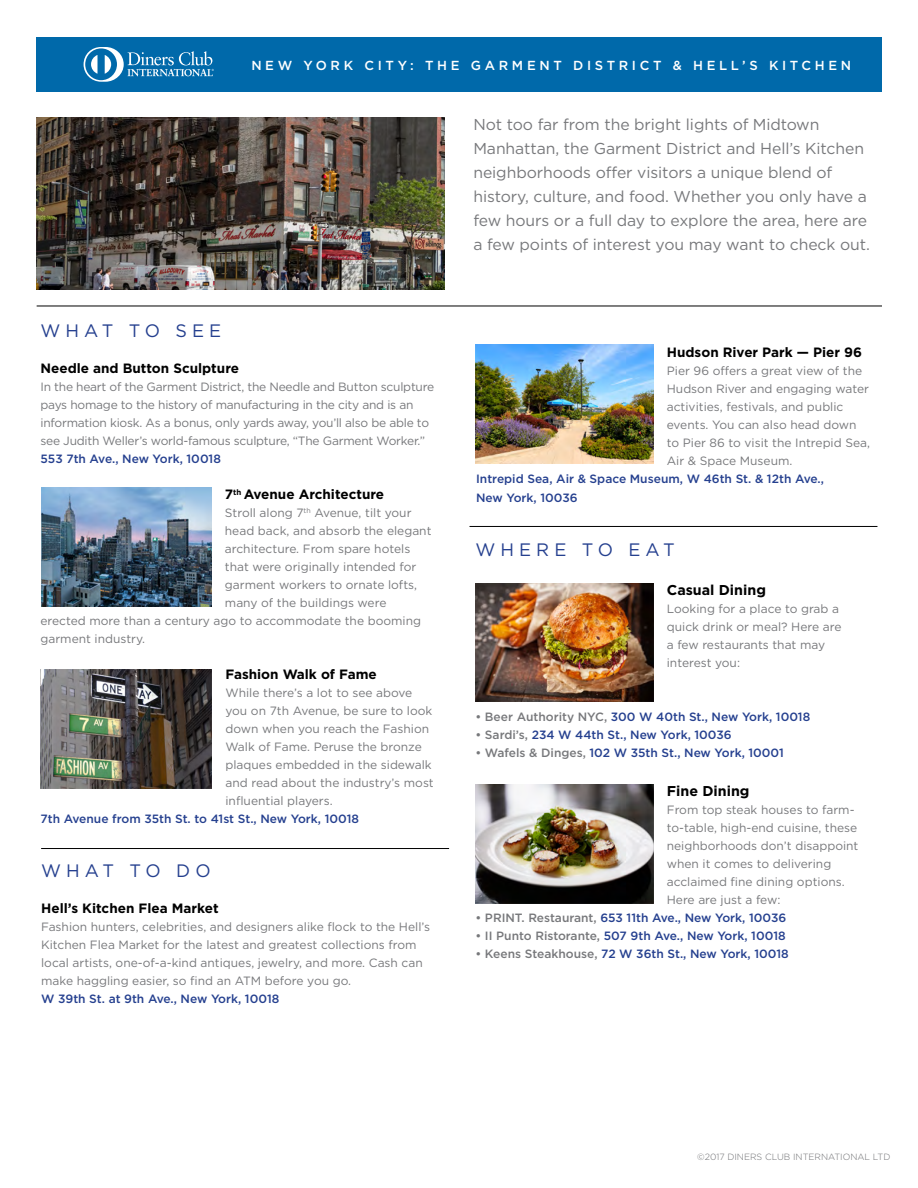
<style>
.page{position:relative;width:918px;height:1188px;background:#fff}
.page>*{position:absolute;margin:0;border:0;box-sizing:border-box;transform-origin:0 0}
.t1{font:18px "Gotham";letter-spacing:.28em;color:#25408f}
.t2{font:15.75px/24px "Gotham";letter-spacing:-.005em;color:#77787b}
.t3{font:700 14.25px "Gotham";color:#000}
.t4{font:700 13.5px "Gotham";color:#000}
.t5{font:500 13.05px "Gotham";letter-spacing:.28em;color:#fff}
.t6{font:12px/18px "Gotham";color:#77787b}
.t7{font:500 12px/19.5px "Gotham";color:#25408f}
.t8{font:12px/18px "Gotham";letter-spacing:-.02em;color:#77787b}
.t9{font:300 9px "Gotham";color:#6d6e71}
.s1{color:#77787b}
</style>
<div class="page">
<div style="left:37px;top:37px;width:845px;height:55px;background:#0069aa"></div>
<hr style="left:37px;top:306px;width:845px;height:1px;background:#000">
<img style="left:36px;top:117px;width:409px;height:172px">
<img style="left:41px;top:488px;width:170px;height:119px">
<img style="left:40px;top:669px;width:172px;height:119px">
<hr style="left:41px;top:848px;width:408px;height:1px;background:#000">
<svg style="left:84px;top:47px;width:130px;height:35px"></svg>
<img style="left:476px;top:344px;width:177px;height:120px">
<hr style="left:470px;top:526px;width:407px;height:1px;background:#000">
<img style="left:476px;top:583px;width:177px;height:119px">
<img style="left:476px;top:784px;width:177px;height:120px">
<p class="t5" style="left:251px;top:58px;width:601px">NEW YORK CITY: THE GARMENT DISTRICT &amp; HELL’S KITCHEN</p>
<h1 class="t1" style="left:40px;top:321px;width:182px">WHAT TO SEE</h1>
<p class="t4" style="left:40px;top:360px;width:200px">Needle and Button Sculpture</p>
<p class="t8" style="left:40px;top:378px;width:395px">In the heart of the Garment District, the Needle and Button sculpture pays homage to the history of manufacturing in the city and is an information kiosk. As a bonus, only yards away, you’ll also be able to see Judith Weller’s world-famous sculpture, “The Garment Worker.”</p>
<p class="t7" style="left:40px;top:449px;width:182px">553 7th Ave., New York, 10018</p>
<p class="t4" style="left:225px;top:486px;width:161px">7<sup>th</sup> Avenue Architecture</p>
<p class="t6" style="left:225px;top:504px;width:188px">Stroll along 7<sup>th</sup> Avenue, tilt your</p>
<p class="t6" style="left:225px;top:522px;width:208px">head back, and absorb the elegant</p>
<p class="t6" style="left:225px;top:540px;width:187px">architecture. From spare hotels</p>
<p class="t6" style="left:225px;top:558px;width:193px">that were originally intended for</p>
<p class="t6" style="left:225px;top:576px;width:194px">garment workers to ornate lofts,</p>
<p class="t6" style="left:225px;top:594px;width:163px">many of the buildings were</p>
<p class="t6" style="left:40px;top:612px;width:382px">erected more than a century ago to accommodate the booming</p>
<p class="t6" style="left:40px;top:630px;width:106px">garment industry.</p>
<p class="t4" style="left:225px;top:666px;width:153px">Fashion Walk of Fame</p>
<p class="t6" style="left:225px;top:684px;width:210px">While there’s a lot to see above you on 7th Avenue, be sure to look down when you reach the Fashion<br>Walk of Fame. Peruse the bronze plaques embedded in the sidewalk and read about the industry’s most influential players.</p>
<p class="t7" style="left:41px;top:809px;width:320px">7th Avenue from 35th St. to 41st St., New York, 10018</p>
<h1 class="t1" style="left:41px;top:860px;width:171px">WHAT TO DO</h1>
<p class="t4" style="left:41px;top:899px;width:179px">Hell’s Kitchen Flea Market</p>
<p class="t6" style="left:41px;top:917px;width:390px">Fashion hunters, celebrities, and designers alike flock to the Hell’s Kitchen Flea Market for the latest and greatest collections from local artists, one-of-a-kind antiques, jewelry, and more. Cash can make haggling easier, so find an ATM before you go.</p>
<p class="t7" style="left:41px;top:988px;width:240px">W 39th St. at 9th Ave., New York, 10018</p>
<p class="t2" style="left:473px;top:112px;width:398px">Not too far from the bright lights of Midtown Manhattan, the Garment District and Hell’s Kitchen neighborhoods offer visitors a unique blend of history, culture, and food. Whether you only have a few hours or a full day to explore the area, here are a few points of interest you may want to check out.</p>
<p class="t4" style="left:667px;top:343px;width:197px">Hudson River Park — Pier 96</p>
<p class="t6" style="left:667px;top:361px;width:205px">Pier 96 offers a great view of the<br>Hudson River and engaging water activities, festivals, and public events. You can also head down to Pier 86 to visit the Intrepid Sea,<br>Air &amp; Space Museum.</p>
<p class="t7" style="left:476px;top:469px;width:349px">Intrepid Sea, Air &amp; Space Museum, W 46th St. &amp; 12th Ave.,<br>New York, 10036</p>
<h1 class="t1" style="left:476px;top:540px;width:201px">WHERE TO EAT</h1>
<p class="t3" style="left:667px;top:580px;width:101px">Casual Dining</p>
<p class="t6" style="left:667px;top:599px;width:176px">Looking for a place to grab a quick drink or meal? Here are a few restaurants that may interest you:</p>
<p class="t7" style="left:475px;top:707px;width:336px"><span class="s1">• Beer Authority NYC,</span> 300 W 40th St., New York, 10018</p>
<p class="t7" style="left:475px;top:725px;width:258px"><span class="s1">• Sardi’s,</span> 234 W 44th St., New York, 10036</p>
<p class="t7" style="left:475px;top:743px;width:310px"><span class="s1">• Wafels &amp; Dinges,</span> 102 W 35th St., New York, 10001</p>
<p class="t3" style="left:667px;top:781px;width:84px">Fine Dining</p>
<p class="t6" style="left:667px;top:800px;width:193px">From top steak houses to farm&shy;to-table, high-end cuisine, these neighborhoods don’t disappoint when it comes to delivering acclaimed fine dining options.<br>Here are just a few:</p>
<p class="t7" style="left:475px;top:908px;width:312px"><span class="s1">• PRINT. Restaurant,</span> 653 11th Ave., New York, 10036</p>
<p class="t7" style="left:475px;top:926px;width:312px"><span class="s1">• II Punto Ristorante,</span> 507 9th Ave., New York, 10018</p>
<p class="t7" style="left:475px;top:944px;width:315px"><span class="s1">• Keens Steakhouse,</span> 72 W 36th St., New York, 10018</p>
<p class="t9" style="left:697px;top:1152px;width:195px">©2017 DINERS CLUB INTERNATIONAL LTD</p>
</div>
